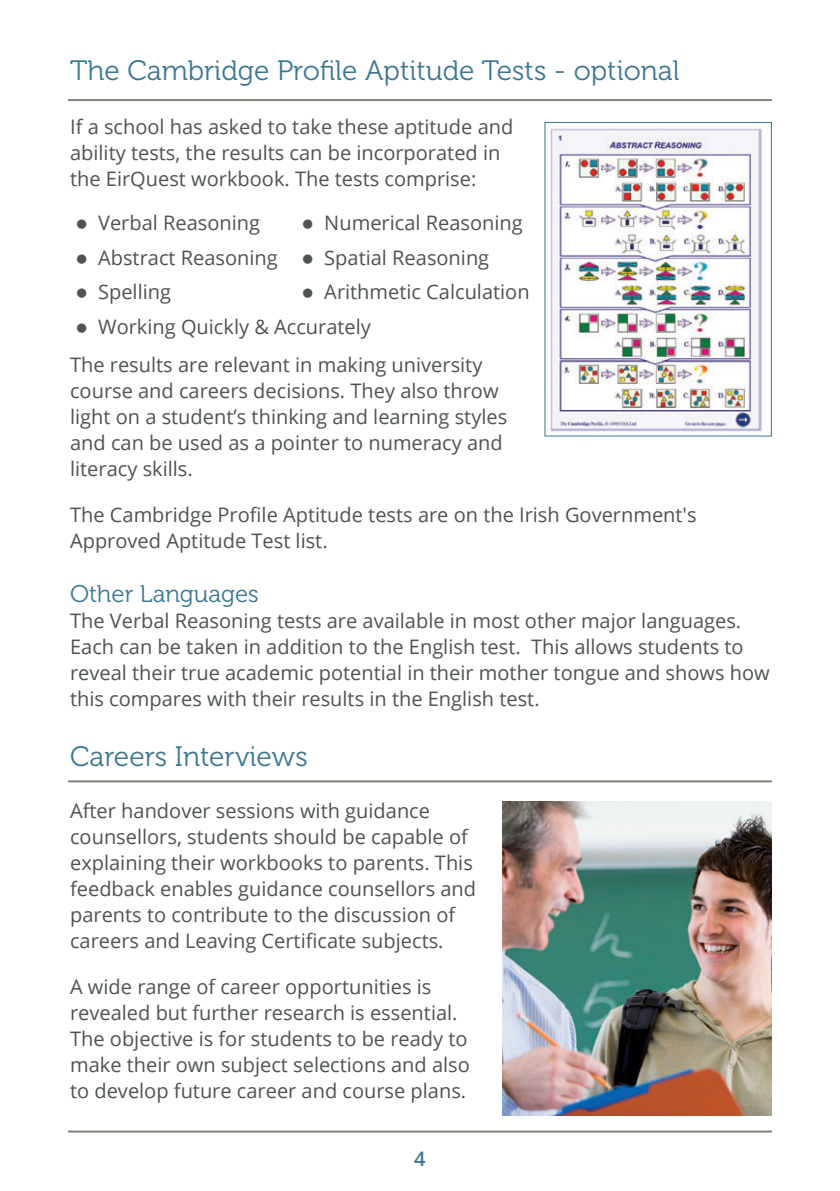
<style>
.page{position:relative;width:840px;height:1191px;background:#fff}
.page>*{position:absolute;margin:0;border:0;box-sizing:border-box;transform-origin:0 0}
.t1{font:28px "Museo 300";color:#3c7792}
.t2{font:24px "Museo 300";color:#3c7792}
.Normal_-_Bullets{font:20px/26px "Open Sans";color:#4d5451}
.Page_Number{font:600 20px "Open Sans";color:#3c7792}
</style>
<div class="page">
<img style="left:550px;top:128px;width:212px;height:304px">
<hr style="left:68px;top:99px;width:703px;height:2px;background:#818178">
<hr style="left:68px;top:780px;width:703px;height:2px;background:#818178">
<hr style="left:68px;top:1130px;width:703px;height:2px;background:#818178">
<img style="left:502px;top:801px;width:269px;height:314px">
<p class="t1" style="left:70px;top:55px;width:610px">The Cambridge Profile Aptitude Tests - optional</p>
<p class="Normal_-_Bullets" style="left:70px;top:113px;width:444px">If a school has asked to take these aptitude and ability tests, the results can be incorporated in the EirQuest workbook. The tests comprise:</p>
<p class="Normal_-_Bullets" style="left:76px;top:209px;width:186px">● Verbal Reasoning</p>
<p class="Normal_-_Bullets" style="left:302px;top:209px;width:222px">● Numerical Reasoning</p>
<p class="Normal_-_Bullets" style="left:76px;top:244px;width:415px">● Abstract Reasoning ● Spatial Reasoning</p>
<p class="Normal_-_Bullets" style="left:76px;top:278px;width:97px">● Spelling</p>
<p class="Normal_-_Bullets" style="left:302px;top:278px;width:229px">● Arithmetic Calculation</p>
<p class="Normal_-_Bullets" style="left:76px;top:313px;width:296px">● Working Quickly &amp; Accurately</p>
<p class="Normal_-_Bullets" style="left:70px;top:351px;width:438px">The results are relevant in making university course and careers decisions. They also throw light on a student’s thinking and learning styles and can be used as a pointer to numeracy and literacy skills.</p>
<p class="Normal_-_Bullets" style="left:70px;top:501px;width:627px">The Cambridge Profile Aptitude tests are on the Irish Government's<br>Approved Aptitude Test list.</p>
<p class="t2" style="left:70px;top:581px;width:190px">Other Languages</p>
<p class="Normal_-_Bullets" style="left:70px;top:607px;width:700px">The Verbal Reasoning tests are available in most other major languages.<br>Each can be taken in addition to the English test. This allows students to reveal their true academic potential in their mother tongue and shows how this compares with their results in the English test.</p>
<p class="t1" style="left:70px;top:741px;width:239px">Careers Interviews</p>
<p class="Normal_-_Bullets" style="left:70px;top:797px;width:407px">After handover sessions with guidance counsellors, students should be capable of explaining their workbooks to parents. This feedback enables guidance counsellors and parents to contribute to the discussion of careers and Leaving Certificate subjects.</p>
<p class="Normal_-_Bullets" style="left:70px;top:973px;width:401px">A wide range of career opportunities is revealed but further research is essential.<br>The objective is for students to be ready to make their own subject selections and also to develop future career and course plans.</p>
<p class="Page_Number" style="left:414px;top:1145px;width:13px">4</p>
</div>
